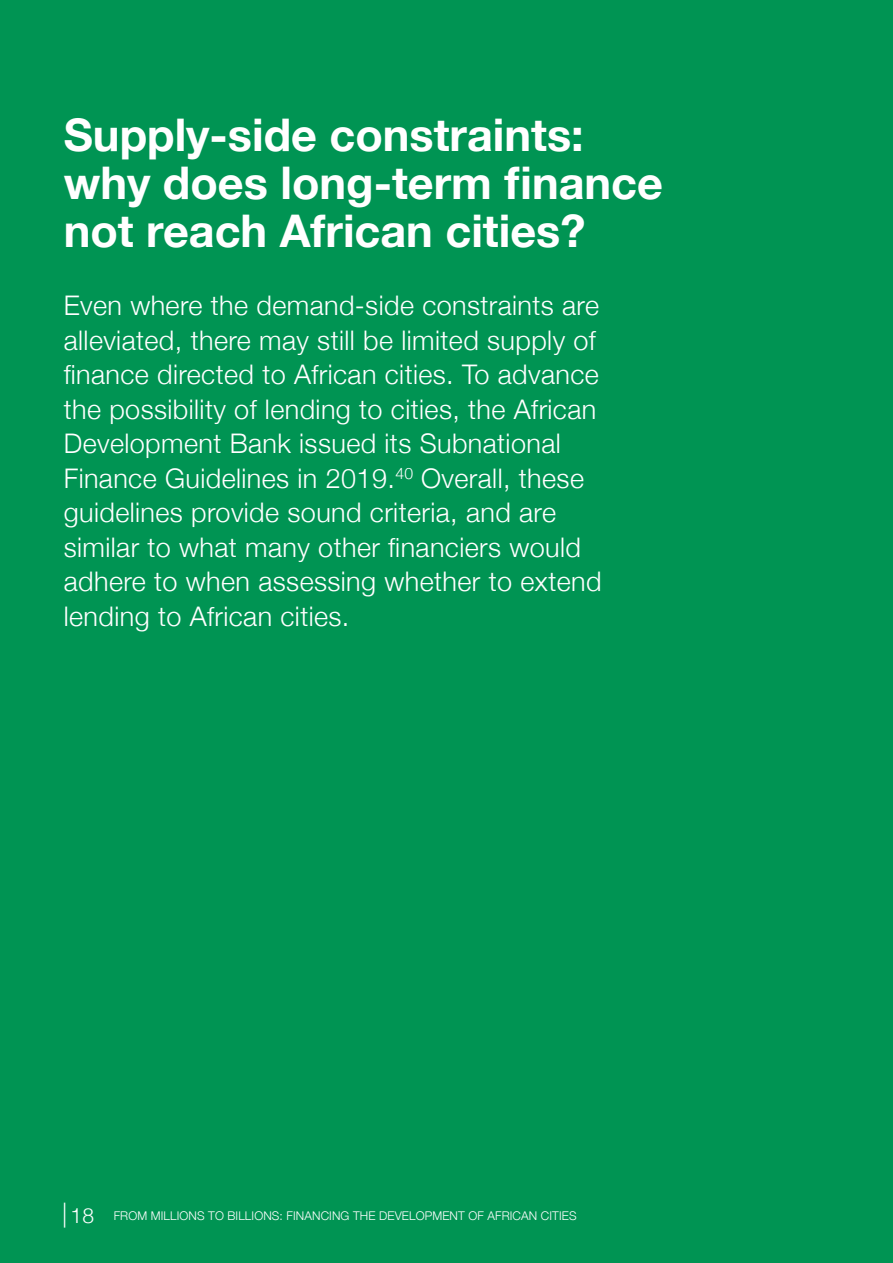
<style>
.page{position:relative;width:893px;height:1263px;background:#009453}
.page>*{position:absolute;margin:0;border:0;box-sizing:border-box;transform-origin:0 0}
.t1{font:700 45px/48px "Helvetica Neue";color:#fff}
.t2{font:300 27px/34.5px "Helvetica Neue";letter-spacing:.015em;color:#fff}
.t3{font:300 21px "Helvetica Neue";color:#fff}
.t4{font:300 12px "Helvetica Neue";letter-spacing:.01em;color:#fff}
</style>
<div class="page">
<h1 class="t1" style="left:64px;top:112px;width:601px">Supply-side constraints: why does long-term finance not reach African cities?</h1>
<p class="t2" style="left:64px;top:286px;width:539px">Even where the demand-side constraints are alleviated, there may still be limited supply of finance directed to African cities. To advance the possibility of lending to cities, the African Development Bank issued its Subnational Finance Guidelines in 2019.<sup>40</sup> Overall, these guidelines provide sound criteria, and are similar to what many other financiers would adhere to when assessing whether to extend lending to African cities.</p>
<p class="t3" style="left:60px;top:1198px;width:36px">︱18</p>
<p class="t4" style="left:114px;top:1206px;width:464px">FROM MILLIONS TO BILLIONS: FINANCING THE DEVELOPMENT OF AFRICAN CITIES</p>
</div>
